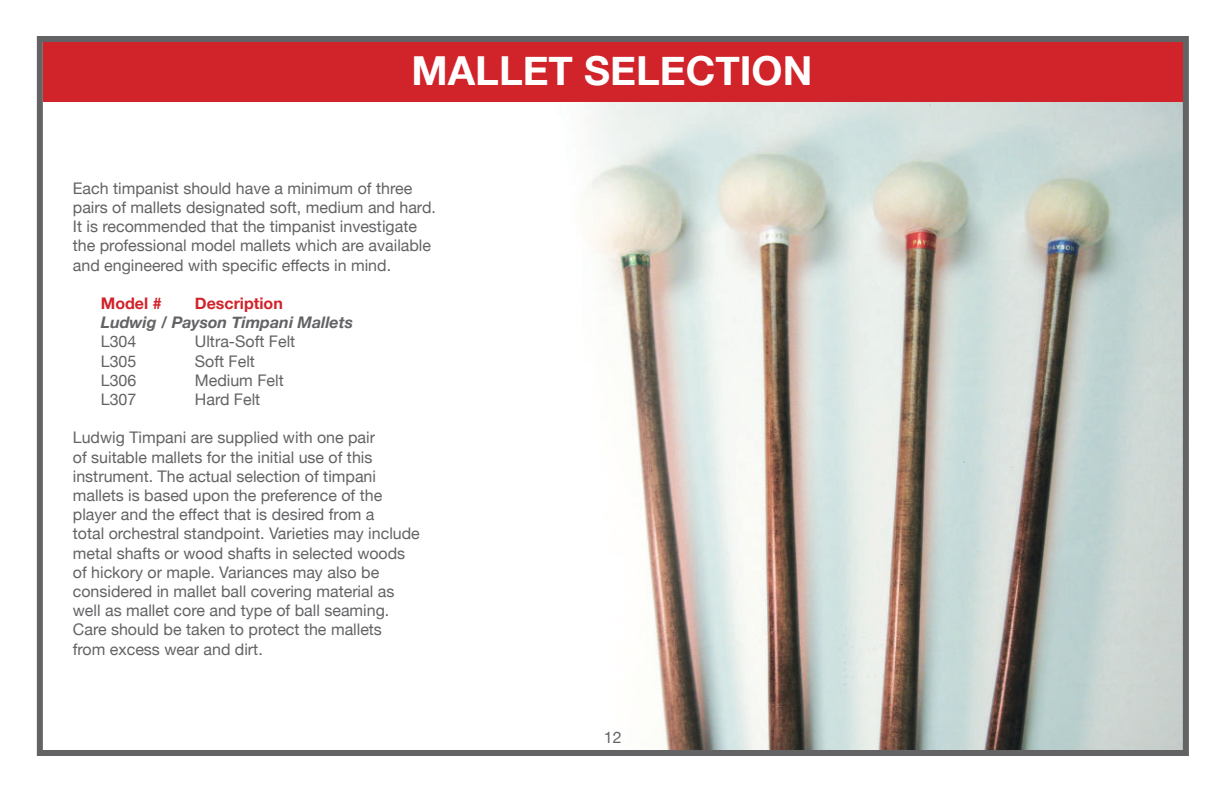
<style>
.page{position:relative;width:1224px;height:792px;background:#fff}
.page>*{position:absolute;margin:0;border:0;box-sizing:border-box;transform-origin:0 0}
.t1{font:700 40px "Helvetica Neue";color:#fff}
.t2{font:16px/19.2px "Helvetica Neue";color:#636366}
.t3{font:italic 700 16px "Helvetica Neue";color:#636366}
.t4{font:700 16px "Helvetica Neue";color:#d1232a}
</style>
<div class="page">
<img style="left:585px;top:102px;width:597px;height:647px">
<div style="left:37px;top:36px;width:1152px;height:720px;border:6px solid #636366"></div>
<div style="left:43px;top:42px;width:1140px;height:60px;background:#d1232a"></div>
<h1 class="t1" style="left:412px;top:56px;width:402px">MALLET SELECTION</h1>
<p class="t2" style="left:73px;top:179px;width:365px">Each timpanist should have a minimum of three pairs of mallets designated soft, medium and hard.<br>It is recommended that the timpanist investigate the professional model mallets which are available and engineered with specific effects in mind.</p>
<p class="t4" style="left:101px;top:297px;width:62px">Model #</p>
<p class="t4" style="left:195px;top:297px;width:89px">Description</p>
<p class="t3" style="left:101px;top:316px;width:254px">Ludwig / Payson Timpani Mallets</p>
<p class="t2" style="left:101px;top:333px;width:37px">L304</p>
<p class="t2" style="left:195px;top:333px;width:102px">Ultra-Soft Felt</p>
<p class="t2" style="left:101px;top:352px;width:37px">L305</p>
<p class="t2" style="left:195px;top:352px;width:62px">Soft Felt</p>
<p class="t2" style="left:101px;top:371px;width:37px">L306</p>
<p class="t2" style="left:195px;top:371px;width:90px">Medium Felt</p>
<p class="t2" style="left:101px;top:391px;width:37px">L307</p>
<p class="t2" style="left:195px;top:391px;width:67px">Hard Felt</p>
<p class="t2" style="left:73px;top:429px;width:349px">Ludwig Timpani are supplied with one pair<br>of suitable mallets for the initial use of this instrument. The actual selection of timpani mallets is based upon the preference of the player and the effect that is desired from a<br>total orchestral standpoint. Varieties may include metal shafts or wood shafts in selected woods of hickory or maple. Variances may also be considered in mallet ball covering material as well as mallet core and type of ball seaming.<br>Care should be taken to protect the mallets<br>from excess wear and dirt.</p>
<p class="t2" style="left:604px;top:729px;width:19px">12</p>
</div>
